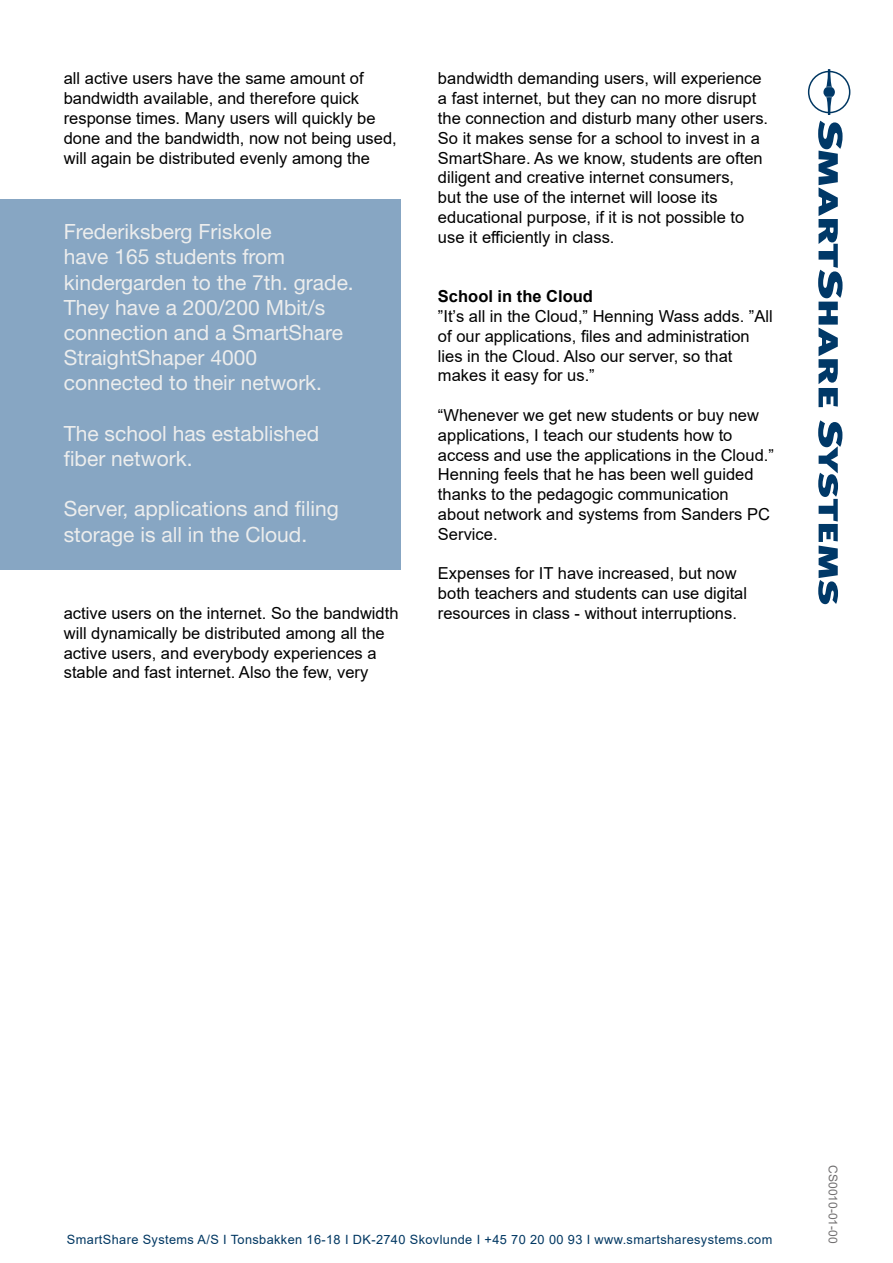
<style>
.page{position:relative;width:893px;height:1263px;background:#fff}
.page>*{position:absolute;margin:0;border:0;box-sizing:border-box;transform-origin:0 0}
.t1{font:21px/25.2px "Helvetica Neue LT Std";color:#eceded}
.t2{font:16.5px/19.8px "Arial";color:#000}
.t3{font:700 16.5px "Arial";color:#000}
.t4{font:12.75px "Arial";letter-spacing:.03em;color:#003762}
.t5{font:12px "Arial";color:#716f70}
</style>
<div class="page">
<div style="left:0;top:199px;width:401px;height:371px;background:#87a6c3"></div>
<svg style="left:818px;top:420px;width:24px;height:184px"></svg>
<svg style="left:818px;top:121px;width:24px;height:286px"></svg>
<svg style="left:807px;top:69px;width:44px;height:46px"></svg>
<p class="t2" style="left:64px;top:68px;width:334px">all active users have the same amount of bandwidth available, and therefore quick response times. Many users will quickly be done and the bandwidth, now not being used, will again be distributed evenly among the</p>
<p class="t1" style="left:64px;top:219px;width:292px">Frederiksberg Friskole<br>have 165 students from kindergarden to the 7th. grade.<br>They have a 200/200 Mbit/s connection and a SmartShare<br>StraightShaper 4000 connected to their network.</p>
<p class="t1" style="left:64px;top:420px;width:257px">The school has established fiber network.</p>
<p class="t1" style="left:64px;top:496px;width:276px">Server, applications and filing storage is all in the Cloud.</p>
<p class="t2" style="left:64px;top:603px;width:336px">active users on the internet. So the bandwidth will dynamically be distributed among all the active users, and everybody experiences a stable and fast internet. Also the few, very</p>
<p class="t2" style="left:438px;top:68px;width:332px">bandwidth demanding users, will experience a fast internet, but they can no more disrupt the connection and disturb many other users.<br>So it makes sense for a school to invest in a SmartShare. As we know, students are often diligent and creative internet consumers,<br>but the use of the internet will loose its educational purpose, if it is not possible to use it efficiently in class.</p>
<p class="t3" style="left:438px;top:285px;width:156px">School in the Cloud</p>
<p class="t2" style="left:438px;top:306px;width:336px">”It’s all in the Cloud,” Henning Wass adds. ”All of our applications, files and administration lies in the Cloud. Also our server, so that makes it easy for us.”</p>
<p class="t2" style="left:438px;top:405px;width:337px">“Whenever we get new students or buy new applications, I teach our students how to access and use the applications in the Cloud.” Henning feels that he has been well guided thanks to the pedagogic communication about network and systems from Sanders PC Service.</p>
<p class="t2" style="left:438px;top:563px;width:311px">Expenses for IT have increased, but now both teachers and students can use digital resources in class - without interruptions.</p>
<p class="t4" style="left:67px;top:1230px;width:707px">SmartShare Systems A/S I Tonsbakken 16-18 I DK-2740 Skovlunde I +45 70 20 00 93 I www.smartsharesystems.com</p>
<p class="t5" style="left:841px;top:1165px;width:80px;rotate:90deg">CS0010-01-00</p>
</div>
